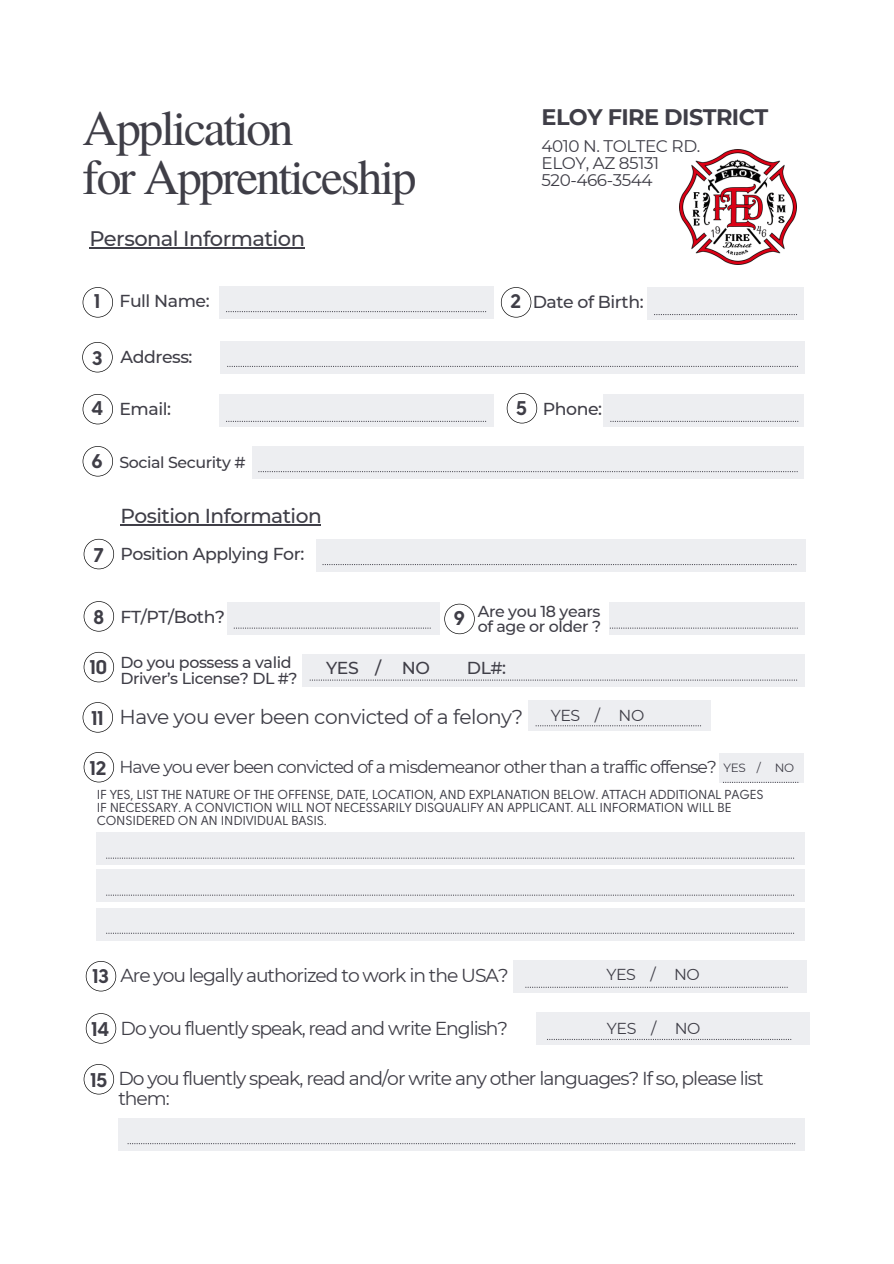
<style>
.page{position:relative;width:894px;height:1264px;background:#fff}
.page>*{position:absolute;margin:0;border:0;box-sizing:border-box;transform-origin:0 0}
.t1{font:49.5px/49.5px "Te X Gyre Termes";letter-spacing:-.045em;color:#3f3e47}
.t2{font:700 22.35px "Montserrat";letter-spacing:-.025em;color:#3f3e47}
.t3{font:500 21px "Montserrat";letter-spacing:-.025em;color:#3f3e47}
.t4{font:20.1px "Montserrat";letter-spacing:-.025em;color:#3f3e47}
.t5{font:500 20.1px "Montserrat";letter-spacing:-.025em;color:#3f3e47}
.t6{font:700 19.8px "Solomon Sans";letter-spacing:-.025em;color:#3f3e47}
.t7{font:18.75px/19.5px "Montserrat";letter-spacing:-.055em;color:#3f3e47}
.t8{font:500 17.25px "Montserrat";letter-spacing:-.025em;color:#3f3e47}
.t9{font:17.25px "Montserrat";letter-spacing:-.055em;color:#3f3e47}
.t10{font:16.8px/16.8px "Montserrat";letter-spacing:-.025em;color:#3f3e47}
.t11{font:500 15.9px/15.1px "Montserrat";letter-spacing:-.025em;color:#3f3e47}
.t12{font:15.9px "Montserrat";letter-spacing:-.025em;color:#3f3e47}
.t13{font:12.9px/12.9px "Solomon Sans";letter-spacing:-.025em;color:#3f3e47}
.t14{font:12px "Montserrat";color:#3f3e47}
</style>
<div class="page">
<div style="left:316px;top:539px;width:488px;height:32px;background:#edeef1"></div>
<svg style="left:322px;top:564px;width:474px;height:1px"></svg>
<hr style="left:120px;top:524px;width:201px;height:1px;background:#3f3e47">
<svg style="left:84px;top:539px;width:30px;height:30px"></svg>
<div style="left:303px;top:654px;width:501px;height:33px;background:#edeef1"></div>
<svg style="left:309px;top:679px;width:488px;height:1px"></svg>
<svg style="left:84px;top:652px;width:30px;height:30px"></svg>
<div style="left:227px;top:602px;width:212px;height:33px;background:#edeef1"></div>
<svg style="left:234px;top:627px;width:196px;height:1px"></svg>
<div style="left:609px;top:602px;width:195px;height:33px;background:#edeef1"></div>
<svg style="left:610px;top:627px;width:187px;height:1px"></svg>
<svg style="left:84px;top:601px;width:30px;height:30px"></svg>
<svg style="left:444px;top:603px;width:30px;height:31px"></svg>
<div style="left:219px;top:286px;width:274px;height:33px;background:#edeef1"></div>
<svg style="left:226px;top:311px;width:260px;height:1px"></svg>
<div style="left:647px;top:287px;width:156px;height:33px;background:#edeef1"></div>
<svg style="left:654px;top:314px;width:141px;height:1px"></svg>
<svg style="left:83px;top:287px;width:30px;height:30px"></svg>
<svg style="left:501px;top:287px;width:30px;height:30px"></svg>
<div style="left:603px;top:394px;width:200px;height:32px;background:#edeef1"></div>
<svg style="left:610px;top:421px;width:188px;height:1px"></svg>
<div style="left:219px;top:394px;width:274px;height:32px;background:#edeef1"></div>
<svg style="left:226px;top:421px;width:260px;height:1px"></svg>
<svg style="left:83px;top:394px;width:30px;height:30px"></svg>
<svg style="left:506px;top:393px;width:31px;height:30px"></svg>
<div style="left:252px;top:446px;width:551px;height:33px;background:#edeef1"></div>
<svg style="left:258px;top:471px;width:539px;height:1px"></svg>
<svg style="left:83px;top:446px;width:30px;height:30px"></svg>
<div style="left:220px;top:341px;width:584px;height:32px;background:#edeef1"></div>
<svg style="left:227px;top:366px;width:569px;height:1px"></svg>
<svg style="left:82px;top:342px;width:31px;height:30px"></svg>
<div style="left:97px;top:832px;width:707px;height:33px;background:#edeef1"></div>
<svg style="left:106px;top:857px;width:686px;height:1px"></svg>
<div style="left:97px;top:869px;width:707px;height:33px;background:#edeef1"></div>
<svg style="left:106px;top:894px;width:686px;height:1px"></svg>
<div style="left:97px;top:907px;width:707px;height:33px;background:#edeef1"></div>
<svg style="left:106px;top:932px;width:686px;height:1px"></svg>
<div style="left:528px;top:701px;width:182px;height:30px;background:#edeef1"></div>
<svg style="left:535px;top:725px;width:166px;height:1px"></svg>
<svg style="left:83px;top:702px;width:30px;height:30px"></svg>
<svg style="left:84px;top:752px;width:30px;height:30px"></svg>
<div style="left:719px;top:752px;width:84px;height:30px;background:#edeef1"></div>
<svg style="left:722px;top:781px;width:76px;height:2px"></svg>
<div style="left:118px;top:1118px;width:686px;height:32px;background:#edeef1"></div>
<svg style="left:127px;top:1143px;width:668px;height:1px"></svg>
<svg style="left:84px;top:1064px;width:30px;height:30px"></svg>
<svg style="left:86px;top:961px;width:30px;height:30px"></svg>
<div style="left:513px;top:959px;width:293px;height:33px;background:#edeef1"></div>
<svg style="left:525px;top:986px;width:262px;height:1px"></svg>
<svg style="left:86px;top:1013px;width:30px;height:30px"></svg>
<div style="left:536px;top:1012px;width:273px;height:32px;background:#edeef1"></div>
<svg style="left:547px;top:1039px;width:244px;height:1px"></svg>
<img style="left:679px;top:150px;width:117px;height:114px">
<hr style="left:89px;top:247px;width:215px;height:1px;background:#3f3e47">
<p class="t1" style="left:83px;top:101px;width:335px">Application<br>for Apprenticeship</p>
<p class="t3" style="left:89px;top:226px;width:217px">Personal Information</p>
<p class="t2" style="left:541px;top:104px;width:228px">ELOY FIRE DISTRICT</p>
<h3 class="t10" style="left:541px;top:138px;width:160px">4010 N. TOLTEC RD.<br>ELOY, AZ 85131<br>520-466-3544</h3>
<p class="t8" style="left:119px;top:290px;width:92px">Full Name:</p>
<p class="t8" style="left:532px;top:291px;width:112px">Date of Birth:</p>
<p class="t6" style="left:94px;top:292px;width:8px">1</p>
<p class="t6" style="left:510px;top:292px;width:13px">2</p>
<p class="t8" style="left:120px;top:346px;width:73px">Address:</p>
<p class="t6" style="left:92px;top:349px;width:12px">3</p>
<p class="t6" style="left:91px;top:399px;width:13px">4</p>
<p class="t6" style="left:516px;top:399px;width:13px">5</p>
<p class="t6" style="left:91px;top:451px;width:13px">6</p>
<p class="t8" style="left:119px;top:398px;width:53px">Email:</p>
<p class="t8" style="left:542px;top:398px;width:61px">Phone:</p>
<p class="t11" style="left:119px;top:454px;width:127px">Social Security #</p>
<p class="t6" style="left:94px;top:545px;width:11px">7</p>
<h2 class="t5" style="left:120px;top:503px;width:203px">Position Information</h2>
<h1 class="t8" style="left:120px;top:543px;width:185px">Position Applying For:</h1>
<p class="t8" style="left:120px;top:606px;width:106px">FT/PT/Both?</p>
<p class="t11" style="left:477px;top:604px;width:125px">Are you 18 years of age or older ?</p>
<p class="t6" style="left:93px;top:608px;width:13px">8</p>
<h5 class="t6" style="left:453px;top:609px;width:13px">9</h5>
<h5 class="t6" style="left:90px;top:658px;width:19px">10</h5>
<p class="t6" style="left:91px;top:708px;width:14px">11</p>
<p class="t6" style="left:90px;top:759px;width:19px">12</p>
<h6 class="t11" style="left:120px;top:655px;width:178px">Do you possess a valid<br>Driver’s License? DL #?</h6>
<p class="t8" style="left:326px;top:657px;width:105px">YES / NO</p>
<h3 class="t8" style="left:466px;top:657px;width:41px">DL#:</h3>
<p class="t4" style="left:119px;top:704px;width:405px">Have you ever been convicted of a felony?</p>
<p class="t12" style="left:550px;top:705px;width:95px">YES / NO</p>
<p class="t9" style="left:119px;top:756px;width:598px">Have you ever been convicted of a misdemeanor other than a traffic offense?</p>
<p class="t14" style="left:723px;top:760px;width:72px">YES / NO</p>
<p class="t13" style="left:97px;top:788px;width:668px">IF YES, LIST THE NATURE OF THE OFFENSE, DATE, LOCATION, AND EXPLANATION BELOW. ATTACH ADDITIONAL PAGES<br>IF NECESSARY. A CONVICTION WILL NOT NECESSARILY DISQUALIFY AN APPLICANT. ALL INFORMATION WILL BE<br>CONSIDERED ON AN INDIVIDUAL BASIS.</p>
<p class="t6" style="left:92px;top:967px;width:18px">13</p>
<h4 class="t6" style="left:91px;top:1020px;width:19px">14</h4>
<p class="t6" style="left:90px;top:1071px;width:19px">15</p>
<p class="t7" style="left:120px;top:965px;width:389px">Are you legally authorized to work in the USA?</p>
<p class="t12" style="left:606px;top:964px;width:95px">YES / NO</p>
<p class="t7" style="left:120px;top:1018px;width:389px">Do you fluently speak, read and write English?</p>
<p class="t12" style="left:606px;top:1018px;width:95px">YES / NO</p>
<p class="t7" style="left:118px;top:1068px;width:646px">Do you fluently speak, read and/or write any other languages? If so, please list them:</p>
</div>
